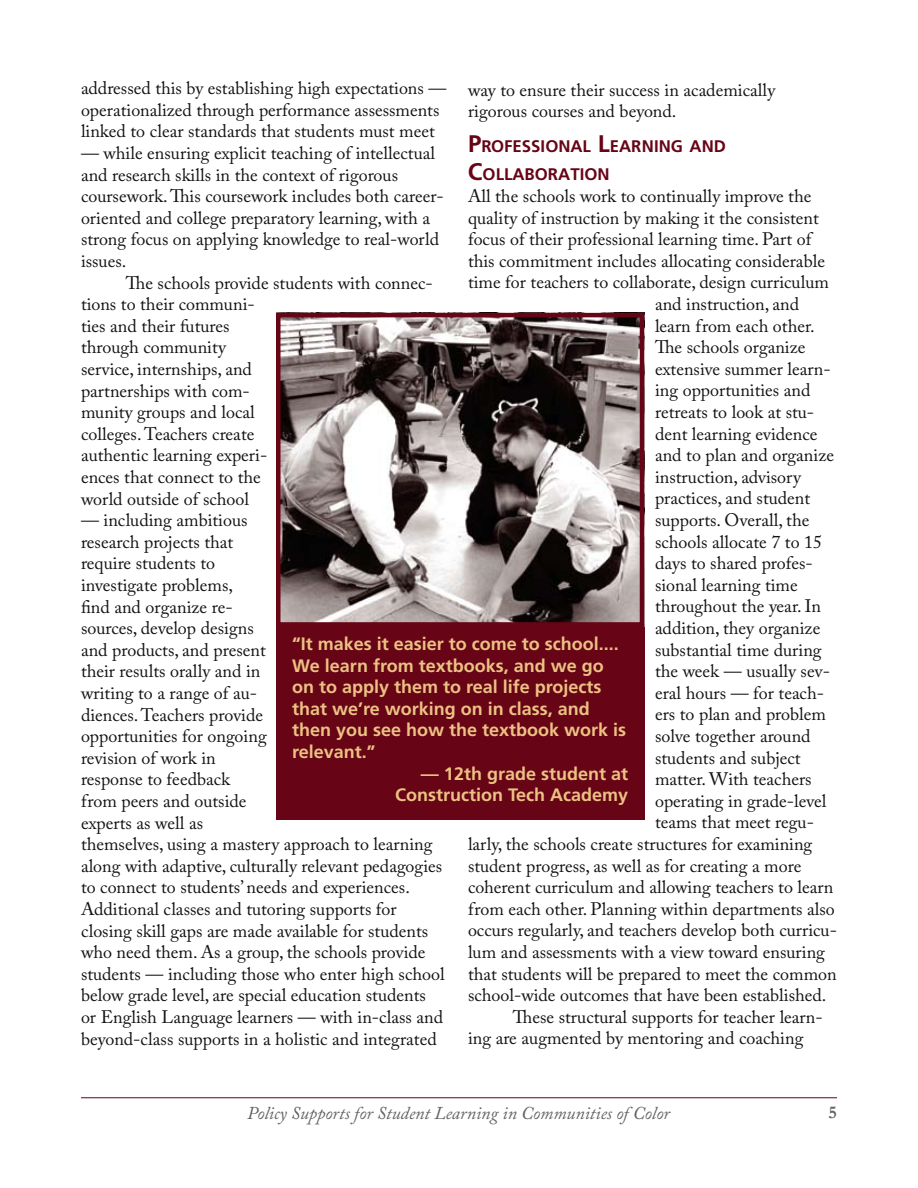
<style>
.page{position:relative;width:918px;height:1188px;background:#fff}
.page>*{position:absolute;margin:0;border:0;box-sizing:border-box;transform-origin:0 0}
.t1{font:18px/21.6px "Adobe Caslon Pro";color:#121212}
.t2{font:700 18px/21.6px "Frutiger LT Std";color:#ebc283}
.t3{font:italic 18px "Adobe Caslon Pro";color:#616362}
.t4{font:700 18px "Garamond";color:#616362}
.t5{font:700 16.8px/28.8px "Frutiger LT Std";color:#670416}
.s1{font-size:24px}
</style>
<div class="page">
<hr style="left:81px;top:1097px;width:756px;height:1px;background:#670416">
<div style="left:276px;top:620px;width:368px;height:199px;background:#670416"></div>
<img style="left:281px;top:318px;width:358px;height:304px">
<div style="left:276px;top:313px;width:368px;height:314px;border:4px solid #670416"></div>
<hr style="left:276px;top:624px;width:368px;height:3px;background:#670416">
<p class="t1" style="left:81px;top:77px;width:367px">addressed this by establishing high expectations — operationalized through performance assessments linked to clear standards that students must meet</p>
<p class="t1" style="left:81px;top:142px;width:364px">— while ensuring explicit teaching of intellectual and research skills in the context of rigorous coursework. This coursework includes both career&shy;oriented and college preparatory learning, with a strong focus on applying knowledge to real-world issues.</p>
<p class="t1" style="left:81px;top:272px;width:353px;text-indent:45px">The schools provide students with connec&shy;tions to their communi-<br>ties and their futures<br>through community<br>service, internships, and<br>partnerships with com-<br>munity groups and local<br>colleges. Teachers create<br>authentic learning experi-<br>ences that connect to the<br>world outside of school</p>
<p class="t1" style="left:81px;top:509px;width:365px">— including ambitious<br>research projects that<br>require students to<br>investigate problems,<br>find and organize re-<br>sources, develop designs<br>and products, and present<br>their results orally and in<br>writing to a range of au-<br>diences. Teachers provide<br>opportunities for ongoing<br>revision of work in<br>response to feedback<br>from peers and outside<br>experts as well as<br>themselves, using a mastery approach to learning along with adaptive, culturally relevant pedagogies to connect to students’ needs and experiences.<br>Additional classes and tutoring supports for closing skill gaps are made available for students who need them. As a group, the schools provide students — including those who enter high school below grade level, are special education students or English Language learners — with in-class and beyond-class supports in a holistic and integrated</p>
<p class="t1" style="left:468px;top:79px;width:309px">way to ensure their success in academically rigorous courses and beyond.</p>
<p class="t5" style="left:468px;top:131px;width:260px"><span class="s1">P</span>ROFESSIONAL <span class="s1">L</span>EARNING AND<br><span class="s1">C</span>OLLABORATION</p>
<p class="t1" style="left:468px;top:185px;width:345px">All the schools work to continually improve the</p>
<p class="t1" style="left:468px;top:207px;width:352px">quality of instruction by making it the consistent</p>
<p class="t1" style="left:468px;top:228px;width:345px">focus of their professional learning time. Part of</p>
<p class="t1" style="left:468px;top:250px;width:359px">this commitment includes allocating considerable</p>
<p class="t1" style="left:468px;top:271px;width:362px">time for teachers to collaborate, design curriculum</p>
<p class="t1" style="left:655px;top:293px;width:146px">and instruction, and</p>
<p class="t1" style="left:655px;top:315px;width:161px">learn from each other.</p>
<p class="t1" style="left:655px;top:336px;width:152px">The schools organize</p>
<p class="t1" style="left:655px;top:358px;width:177px">extensive summer learn-</p>
<p class="t1" style="left:655px;top:379px;width:157px">ing opportunities and</p>
<p class="t1" style="left:655px;top:401px;width:161px">retreats to look at stu-</p>
<p class="t1" style="left:655px;top:423px;width:164px">dent learning evidence</p>
<p class="t1" style="left:655px;top:444px;width:181px">and to plan and organize</p>
<p class="t1" style="left:655px;top:466px;width:147px">instruction, advisory</p>
<p class="t1" style="left:655px;top:487px;width:157px">practices, and student</p>
<p class="t1" style="left:655px;top:509px;width:156px">supports. Overall, the</p>
<p class="t1" style="left:655px;top:531px;width:169px">schools allocate 7 to 15</p>
<p class="t1" style="left:655px;top:552px;width:159px">days to shared profes-</p>
<p class="t1" style="left:655px;top:574px;width:144px">sional learning time</p>
<p class="t1" style="left:655px;top:595px;width:168px">throughout the year. In</p>
<p class="t1" style="left:655px;top:617px;width:167px">addition, they organize</p>
<p class="t1" style="left:655px;top:639px;width:168px">substantial time during</p>
<p class="t1" style="left:655px;top:660px;width:176px">the week — usually sev-</p>
<p class="t1" style="left:655px;top:682px;width:171px">eral hours — for teach-</p>
<p class="t1" style="left:655px;top:703px;width:172px">ers to plan and problem</p>
<p class="t1" style="left:655px;top:725px;width:157px">solve together around</p>
<p class="t1" style="left:655px;top:747px;width:147px">students and subject</p>
<p class="t1" style="left:655px;top:768px;width:158px">matter. With teachers</p>
<p class="t1" style="left:655px;top:790px;width:173px">operating in grade-level</p>
<p class="t1" style="left:655px;top:811px;width:160px">teams that meet regu-</p>
<p class="t1" style="left:468px;top:833px;width:346px">larly, the schools create structures for examining</p>
<p class="t1" style="left:468px;top:855px;width:335px">student progress, as well as for creating a more</p>
<p class="t1" style="left:468px;top:876px;width:367px">coherent curriculum and allowing teachers to learn</p>
<p class="t1" style="left:468px;top:898px;width:368px">from each other. Planning within departments also</p>
<p class="t1" style="left:468px;top:919px;width:371px">occurs regularly, and teachers develop both curricu-</p>
<p class="t1" style="left:468px;top:941px;width:359px">lum and assessments with a view toward ensuring</p>
<p class="t1" style="left:468px;top:963px;width:370px">that students will be prepared to meet the common</p>
<p class="t1" style="left:468px;top:984px;width:360px">school-wide outcomes that have been established.</p>
<p class="t1" style="left:513px;top:1006px;width:311px">These structural supports for teacher learn-</p>
<p class="t1" style="left:468px;top:1027px;width:337px">ing are augmented by mentoring and coaching</p>
<p class="t2" style="left:292px;top:633px;width:336px">“It makes it easier to come to school....<br>We learn from textbooks, and we go on to apply them to real life projects that we’re working on in class, and then you see how the textbook work is relevant.”</p>
<p class="t2" style="left:395px;top:763px;width:235px;text-align:right">— 12th grade student at<br>Construction Tech Academy</p>
<p class="t3" style="left:247px;top:1102px;width:424px">Policy Supports for Student Learning in Communities of Color</p>
<p class="t4" style="left:829px;top:1101px;width:10px">5</p>
</div>
